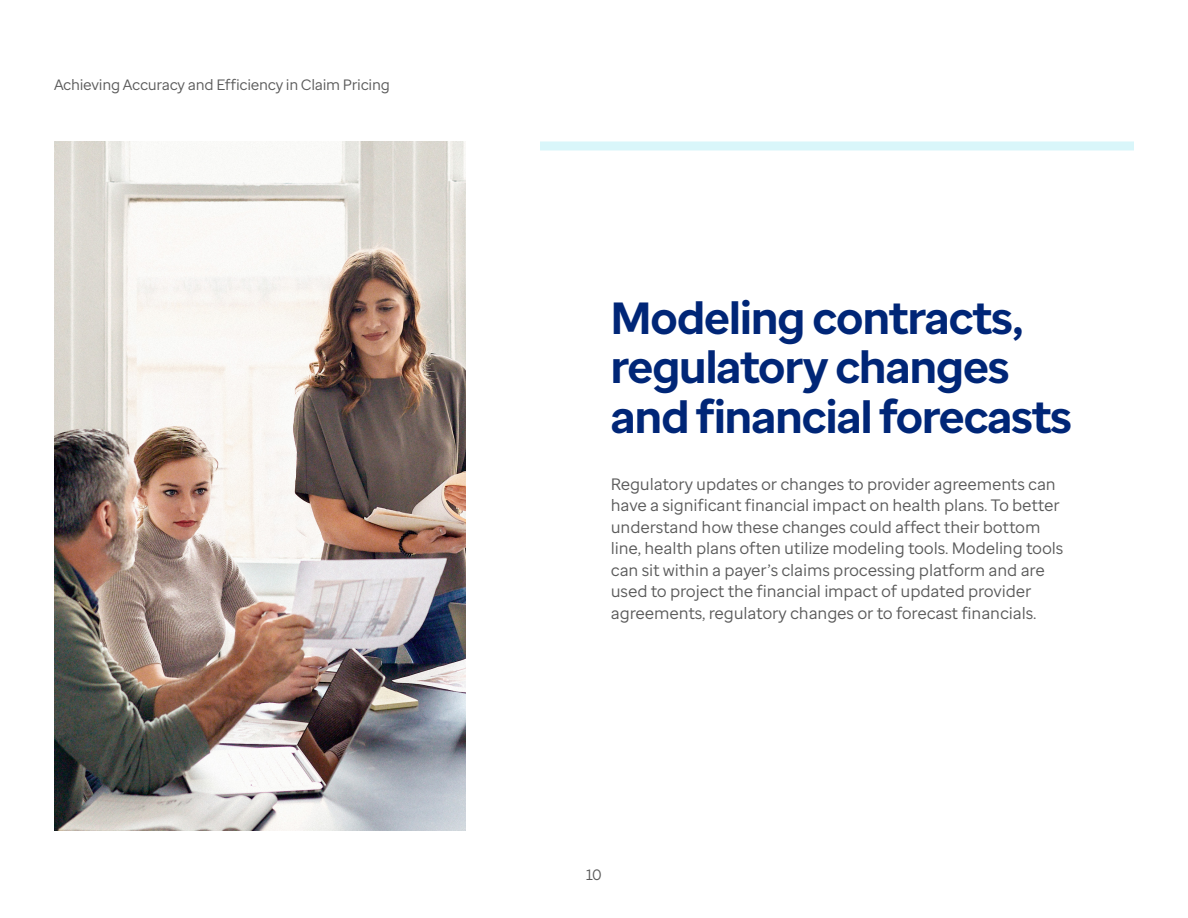
<style>
.page{position:relative;width:1188px;height:918px;background:#fff}
.page>*{position:absolute;margin:0;border:0;box-sizing:border-box;transform-origin:0 0}
.Section_header{font:700 45px/49.5px "Optum Sans";letter-spacing:-.02em;color:#002677}
.Body_Text{font:16.5px/21.5px "Optum Sans";letter-spacing:-.01em;color:#5a5a5a}
.t1{font:15px "Optum Sans";letter-spacing:-.02em;color:#5a5a5a}
</style>
<div class="page">
<img style="left:54px;top:141px;width:412px;height:689px">
<div style="left:540px;top:141px;width:594px;height:9px;background:#d9f6fa"></div>
<p class="t1" style="left:54px;top:75px;width:337px">Achieving Accuracy and Efficiency in Claim Pricing</p>
<p class="Section_header" style="left:611px;top:293px;width:463px">Modeling contracts, regulatory changes and financial forecasts</p>
<p class="Body_Text" style="left:611px;top:473px;width:454px">Regulatory updates or changes to provider agreements can have a significant financial impact on health plans. To better understand how these changes could affect their bottom line, health plans often utilize modeling tools. Modeling tools can sit within a payer’s claims processing platform and are used to project the financial impact of updated provider agreements, regulatory changes or to forecast financials.</p>
<p class="t1" style="left:586px;top:865px;width:17px">10</p>
</div>
